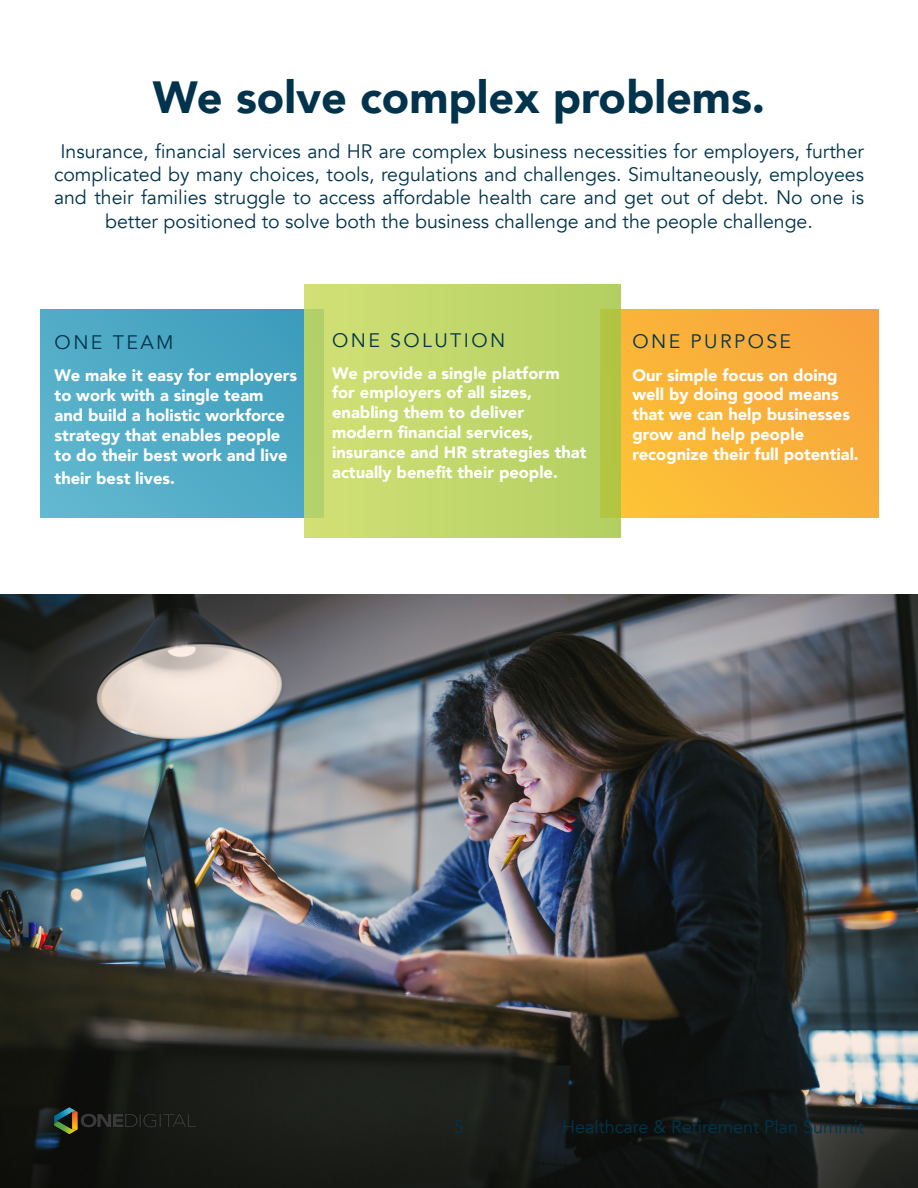
<style>
.page{position:relative;width:918px;height:1188px;background:#fff}
.page>*{position:absolute;margin:0;border:0;box-sizing:border-box;transform-origin:0 0}
.t1{font:900 45px "Avenir";color:#01344c}
.t2{font:19.5px/23.4px "Avenir";color:#01344c;text-align:center}
.t3{font:19.5px "Avenir";letter-spacing:.125em;color:#01344c}
.t4{font:18px "Avenir";color:#01344c}
.t5{font:300 18px "Avenir";color:#01344c}
.t6{font:900 16.5px/19.8px "Avenir";color:#fff}
</style>
<div class="page">
<img style="left:620px;top:309px;width:259px;height:209px">
<img style="left:0;top:594px;width:918px;height:594px">
<img style="left:40px;top:309px;width:265px;height:209px">
<img style="left:305px;top:285px;width:315px;height:253px">
<img style="left:54px;top:1107px;width:141px;height:27px">
<p class="t1" style="left:153px;top:58px;width:614px">We solve complex problems.</p>
<p class="t2" style="left:54px;top:139px;width:812px">Insurance, financial services and HR are complex business necessities for employers, further complicated by many choices, tools, regulations and challenges. Simultaneously, employees and their families struggle to access affordable health care and get out of debt. No one is better positioned to solve both the business challenge and the people challenge.</p>
<p class="t2" style="left:55px;top:331px;width:120px">ONE TEAM</p>
<p class="t6" style="left:55px;top:365px;width:244px">We make it easy for employers to work with a single team<br>and build a holistic workforce strategy that enables people to do their best work and live</p>
<p class="t6" style="left:55px;top:468px;width:122px">their best lives.</p>
<p class="t3" style="left:332px;top:328px;width:175px">ONE SOLUTION</p>
<p class="t6" style="left:332px;top:363px;width:256px">We provide a single platform for employers of all sizes, enabling them to deliver modern financial services, insurance and HR strategies that actually benefit their people.</p>
<p class="t3" style="left:632px;top:330px;width:160px">ONE PURPOSE</p>
<p class="t6" style="left:632px;top:364px;width:228px">Our simple focus on doing well by doing good means that we can help businesses grow and help people recognize their full potential.</p>
<p class="t5" style="left:454px;top:1116px;width:11px">5</p>
<p class="t4" style="left:562px;top:1116px;width:303px">Healthcare &amp; Retirement Plan Summit</p>
</div>
